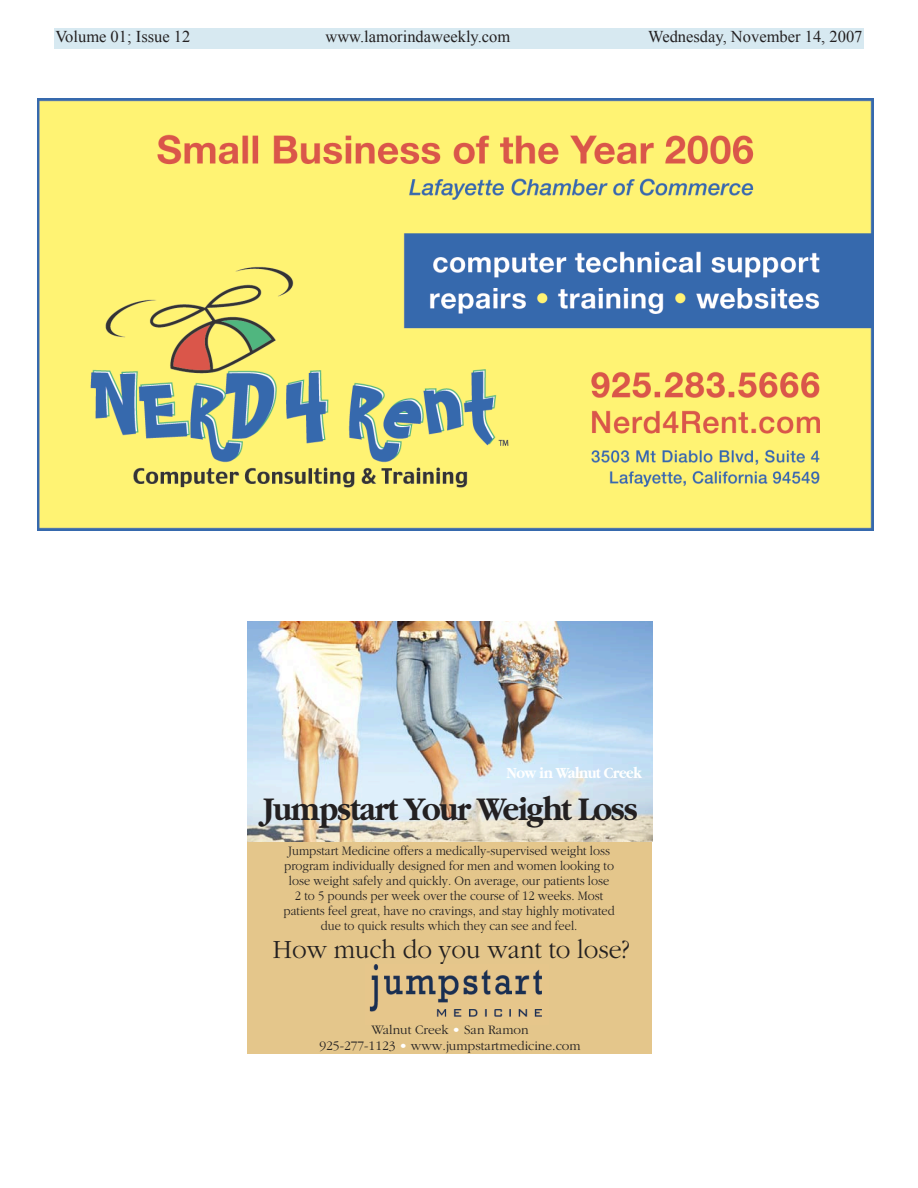
<style>
.page{position:relative;width:918px;height:1188px;background:#fff}
.page>*{position:absolute;margin:0;border:0;box-sizing:border-box;transform-origin:0 0}
.t1{font:700 34.5px "Garamond";letter-spacing:-.04em;color:#232021;scale:.9 1}
.t2{font:300 27.3px "Garamond";color:#232021;scale:.95 1}
.t3{font:16.5px "Times New Roman";color:#232021}
.t4{font:700 16.2px "Garamond";letter-spacing:-.04em;color:#fff;scale:.9 1}
.t5{font:300 13.5px/15px "Garamond";color:#232021;text-align:center;scale:.92 1}
.t6{font:300 13.5px/16.2px "Garamond";color:#232021;text-align:center}
.s1{color:#fff}
</style>
<div class="page">
<div style="left:626px;top:28px;width:238px;height:21px;background:#d7e9f1"></div>
<div style="left:54px;top:28px;width:574px;height:21px;background:#d7e9f1"></div>
<div style="left:248px;top:622px;width:404px;height:432px;background:#e4c68b"></div>
<img style="left:248px;top:621px;width:405px;height:221px">
<img style="left:369px;top:965px;width:173px;height:52px">
<img style="left:38px;top:98px;width:836px;height:432px">
<p class="t3" style="left:55px;top:28px;width:136px">Volume 01; Issue 12</p>
<p class="t3" style="left:326px;top:28px;width:186px">www.lamorindaweekly.com</p>
<p class="t3" style="left:648px;top:28px;width:216px">Wednesday, November 14, 2007</p>
<p class="t4" style="left:507px;top:767px;width:152px">Now in Walnut Creek</p>
<h1 class="t1" style="left:262px;top:796px;width:419px">Jumpstart Your Weight Loss</h1>
<p class="t5" style="left:283px;top:844px;width:362px">Jumpstart Medicine offers a medically-supervised weight loss program individually designed for men and women looking to lose weight safely and quickly. On average, our patients lose<br>2 to 5 pounds per week over the course of 12 weeks. Most patients feel great, have no cravings, and stay highly motivated due to quick results which they can see and feel.</p>
<h2 class="t2" style="left:273px;top:939px;width:377px">How much do you want to lose?</h2>
<p class="t6" style="left:319px;top:1023px;width:263px">Walnut Creek <span class="s1">•</span> San Ramon<br>925-277-1123 <span class="s1">•</span> www.jumpstartmedicine.com</p>
</div>
